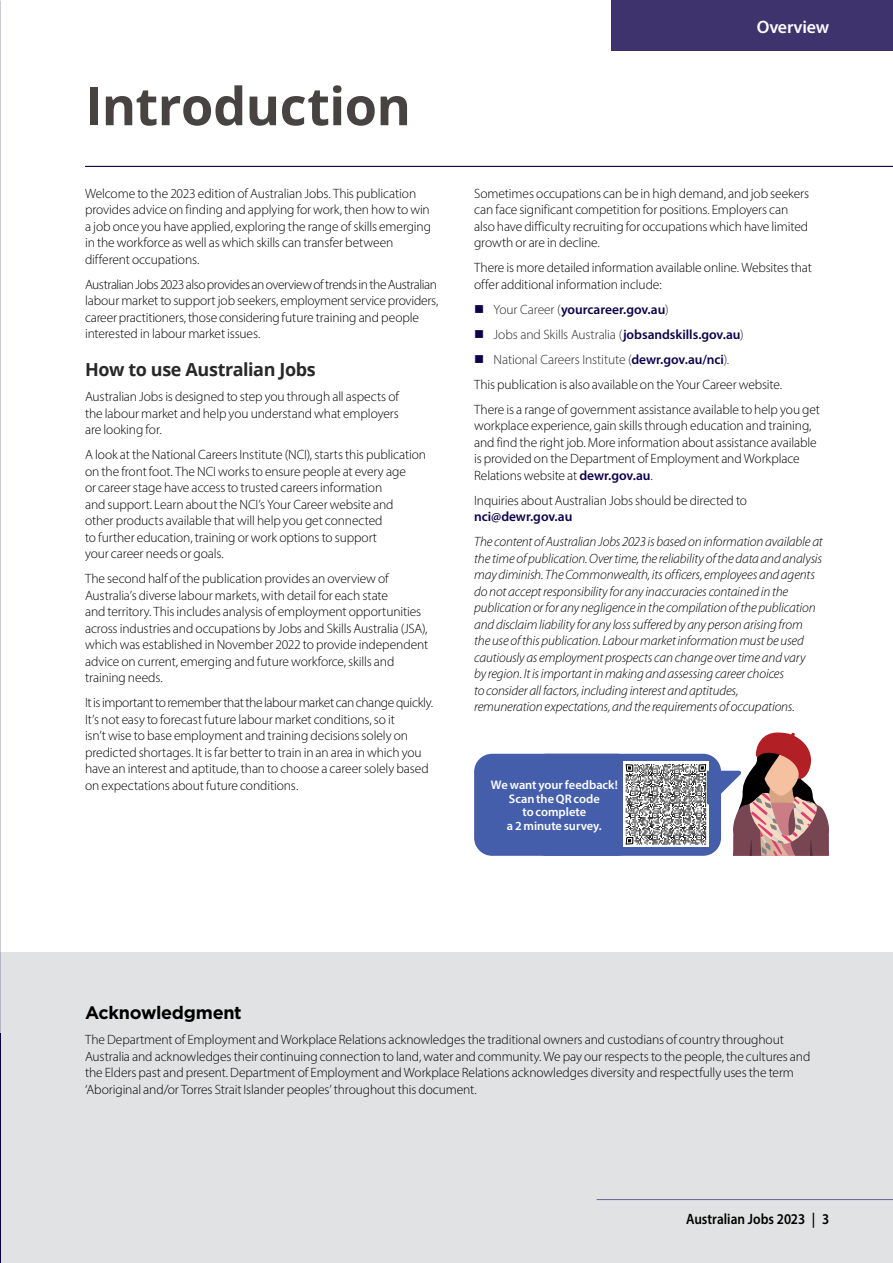
<style>
.page{position:relative;width:893px;height:1263px;background:#fff}
.page>*{position:absolute;margin:0;border:0;box-sizing:border-box;transform-origin:0 0}
.t1{font:700 52.5px "Open Sans";letter-spacing:-.01em;color:#464342}
.t2{font:700 18px "Open Sans";letter-spacing:-.025em;color:#282828}
.t3{font:700 18px "Gotham";letter-spacing:-.015em;color:#000}
.t4{font:600 18px "Myriad Pro";letter-spacing:-.015em;color:#fff}
.t5{font:600 15px "Myriad Pro";color:#000;scale:.89 1}
.Body{font:300 13.5px/16.5px "Myriad Pro";letter-spacing:-.01em;color:#000}
.Body-2{font:italic 300 13.5px/16.5px "Myriad Pro";letter-spacing:-.01em;color:#000}
.t6{font:300 13.5px "Myriad Pro";letter-spacing:-.01em;color:#282828}
.t7{font:600 13.5px "Myriad Pro";letter-spacing:-.005em;color:#0e0048}
.Body-3{font:600 12.45px/13.6px "Myriad Pro";color:#fff;text-align:center}
.s1{font-weight:300;color:#282828}
.s2{font-weight:600;color:#0e0048}
</style>
<div class="page">
<div style="left:611px;top:0;width:282px;height:51px;background:#3e336c"></div>
<div style="left:0;top:952px;width:893px;height:311px;background:#e1e2e3"></div>
<div style="left:474px;top:754px;width:161px;height:102px;background:#455eab;border-radius:18px"></div>
<svg style="left:623px;top:762px;width:3px;height:85px"></svg>
<hr style="left:0;top:1033px;width:1px;height:230px;background:#0e0048">
<hr style="left:85px;top:166px;width:808px;height:1px;background:#0e0048">
<svg style="left:626px;top:732px;width:204px;height:124px"></svg>
<hr style="left:597px;top:1199px;width:296px;height:1px;background:#67628c">
<h2 class="t1" style="left:85px;top:69px;width:327px">Introduction</h2>
<p class="Body" style="left:85px;top:185px;width:347px">Welcome to the 2023 edition of Australian Jobs. This publication provides advice on finding and applying for work, then how to win a job once you have applied, exploring the range of skills emerging in the workforce as well as which skills can transfer between different occupations.</p>
<p class="Body" style="left:85px;top:276px;width:355px">Australian Jobs 2023 also provides an overview of trends in the Australian labour market to support job seekers, employment service providers, career practitioners, those considering future training and people interested in labour market issues.</p>
<h3 class="t2" style="left:85px;top:357px;width:232px">How to use Australian Jobs</h3>
<p class="Body" style="left:85px;top:388px;width:316px;text-align:justify">Australian Jobs is designed to step you through all aspects of the labour market and help you understand what employers are looking for.</p>
<p class="Body" style="left:85px;top:446px;width:343px">A look at the National Careers Institute (NCI), starts this publication on the front foot. The NCI works to ensure people at every age<br>or career stage have access to trusted careers information<br>and support. Learn about the NCI’s Your Career website and<br>other products available that will help you get connected<br>to further education, training or work options to support<br>your career needs or goals.</p>
<p class="Body" style="left:85px;top:570px;width:345px">The second half of the publication provides an overview of Australia’s diverse labour markets, with detail for each state<br>and territory. This includes analysis of employment opportunities across industries and occupations by Jobs and Skills Australia (JSA), which was established in November 2022 to provide independent advice on current, emerging and future workforce, skills and training needs.</p>
<p class="Body" style="left:85px;top:694px;width:349px">It is important to remember that the labour market can change quickly.<br>It’s not easy to forecast future labour market conditions, so it<br>isn’t wise to base employment and training decisions solely on predicted shortages. It is far better to train in an area in which you have an interest and aptitude, than to choose a career solely based on expectations about future conditions.</p>
<h2 class="t4" style="left:757px;top:16px;width:74px">Overview</h2>
<p class="Body" style="left:474px;top:185px;width:336px">Sometimes occupations can be in high demand, and job seekers can face significant competition for positions. Employers can also have difficulty recruiting for occupations which have limited growth or are in decline.</p>
<p class="Body" style="left:474px;top:259px;width:339px">There is more detailed information available online. Websites that offer additional information include:</p>
<p class="t7" style="left:494px;top:301px;width:176px"><span class="s1">Your Career (</span>yourcareer.gov.au<span class="s1">)</span></p>
<p class="t6" style="left:494px;top:326px;width:252px">Jobs and Skills Australia (<span class="s2">jobsandskills.gov.au</span>)</p>
<p class="t6" style="left:494px;top:351px;width:237px">National Careers Institute (<span class="s2">dewr.gov.au/nci</span>).</p>
<p class="Body" style="left:474px;top:376px;width:309px">This publication is also available on the Your Career website.</p>
<p class="Body" style="left:474px;top:401px;width:347px">There is a range of government assistance available to help you get workplace experience, gain skills through education and training, and find the right job. More information about assistance available is provided on the Department of Employment and Workplace Relations website at <span class="s2">dewr.gov.au</span>.</p>
<p class="Body" style="left:474px;top:492px;width:274px">Inquiries about Australian Jobs should be directed to <span class="s2">nci@dewr.gov.au</span></p>
<p class="Body-2" style="left:474px;top:533px;width:350px">The content of Australian Jobs 2023 is based on information available at the time of publication. Over time, the reliability of the data and analysis may diminish. The Commonwealth, its officers, employees and agents do not accept responsibility for any inaccuracies contained in the publication or for any negligence in the compilation of the publication and disclaim liability for any loss suffered by any person arising from<br>the use of this publication. Labour market information must be used cautiously as employment prospects can change over time and vary<br>by region. It is important in making and assessing career choices<br>to consider all factors, including interest and aptitudes,<br>remuneration expectations, and the requirements of occupations.</p>
<p class="Body-3" style="left:491px;top:778px;width:128px">We want your feedback!<br>Scan the QR code<br>to complete<br>a 2 minute survey.</p>
<h3 class="t3" style="left:85px;top:1001px;width:158px">Acknowledgment</h3>
<p class="Body" style="left:85px;top:1031px;width:727px">The Department of Employment and Workplace Relations acknowledges the traditional owners and custodians of country throughout Australia and acknowledges their continuing connection to land, water and community. We pay our respects to the people, the cultures and the Elders past and present. Department of Employment and Workplace Relations acknowledges diversity and respectfully uses the term ‘Aboriginal and/or Torres Strait Islander peoples’ throughout this document.</p>
<p class="t5" style="left:686px;top:1209px;width:162px">Australian Jobs 2023 | 3</p>
</div>
